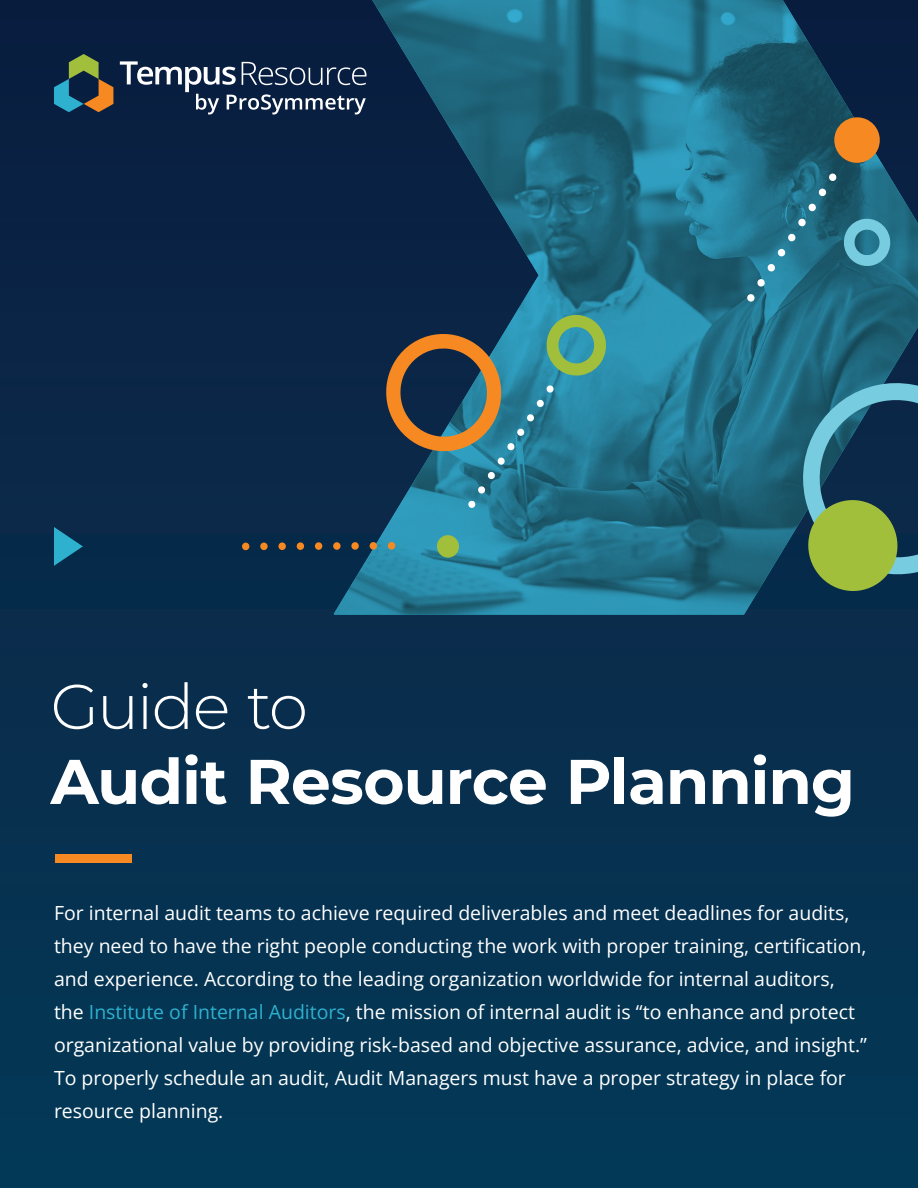
<style>
.page{position:relative;width:918px;height:1188px;background:#fff}
.page>*{position:absolute;margin:0;border:0;box-sizing:border-box;transform-origin:0 0}
.t1{font:700 63px "Montserrat";letter-spacing:-.015em;color:#fff}
.t2{font:300 63px "Montserrat";letter-spacing:-.035em;color:#fff}
.t3{font:19.5px/33px "Open Sans";color:#fff}
.s1{color:#2db1cf}
</style>
<div class="page">
<div style="left:0;top:0;width:918px;height:1188px;background:linear-gradient(to right,#082b4b,#063553)"></div>
<img style="left:334px;top:0;width:584px;height:615px">
<svg style="left:54px;top:54px;width:59px;height:58px;background:#45594f"></svg>
<svg style="left:120px;top:61px;width:247px;height:53px;background:#364863"></svg>
<svg style="left:802px;top:382px;width:116px;height:215px;background:#436e60"></svg>
<div style="left:333px;top:542px;width:8px;height:8px;background:#f68921;border-radius:50%"></div>
<div style="left:351px;top:542px;width:8px;height:8px;background:#f68921;border-radius:50%"></div>
<div style="left:370px;top:542px;width:7px;height:8px;background:#f68921;border-radius:50%"></div>
<div style="left:388px;top:542px;width:7px;height:8px;background:#f68921;border-radius:50%"></div>
<div style="left:315px;top:542px;width:7px;height:8px;background:#f68921;border-radius:50%"></div>
<div style="left:260px;top:543px;width:8px;height:7px;background:#f68921;border-radius:50%"></div>
<div style="left:278px;top:542px;width:8px;height:8px;background:#f68921;border-radius:50%"></div>
<div style="left:297px;top:542px;width:7px;height:8px;background:#f68921;border-radius:50%"></div>
<div style="left:242px;top:543px;width:7px;height:7px;background:#f68921;border-radius:50%"></div>
<svg style="left:798px;top:219px;width:8px;height:7px"></svg>
<svg style="left:808px;top:204px;width:8px;height:7px"></svg>
<svg style="left:818px;top:189px;width:9px;height:7px"></svg>
<svg style="left:829px;top:173px;width:8px;height:8px"></svg>
<svg style="left:788px;top:234px;width:8px;height:7px"></svg>
<svg style="left:757px;top:279px;width:8px;height:8px"></svg>
<svg style="left:767px;top:264px;width:8px;height:8px"></svg>
<svg style="left:777px;top:249px;width:9px;height:8px"></svg>
<svg style="left:747px;top:294px;width:8px;height:8px"></svg>
<svg style="left:843px;top:218px;width:48px;height:49px;background:#4d9cb2"></svg>
<svg style="left:831px;top:117px;width:52px;height:46px;background:#ad7233"></svg>
<svg style="left:478px;top:486px;width:8px;height:8px"></svg>
<svg style="left:487px;top:472px;width:8px;height:7px"></svg>
<svg style="left:497px;top:457px;width:8px;height:8px"></svg>
<svg style="left:468px;top:501px;width:8px;height:7px"></svg>
<svg style="left:386px;top:314px;width:221px;height:137px;background:#476e6f"></svg>
<svg style="left:435px;top:535px;width:26px;height:23px"></svg>
<div style="left:56px;top:854px;width:76px;height:9px;background:#f68921"></div>
<svg style="left:54px;top:527px;width:29px;height:39px"></svg>
<p class="t2" style="left:51px;top:664px;width:259px">Guide to</p>
<p class="t1" style="left:51px;top:736px;width:806px">Audit Resource Planning</p>
<p class="t3" style="left:54px;top:896px;width:815px">For internal audit teams to achieve required deliverables and meet deadlines for audits, they need to have the right people conducting the work with proper training, certification, and experience. According to the leading organization worldwide for internal auditors, the <span class="s1">Institute of Internal Auditors</span>, the mission of internal audit is “to enhance and protect organizational value by providing risk-based and objective assurance, advice, and insight.” To properly schedule an audit, Audit Managers must have a proper strategy in place for resource planning.</p>
</div>
